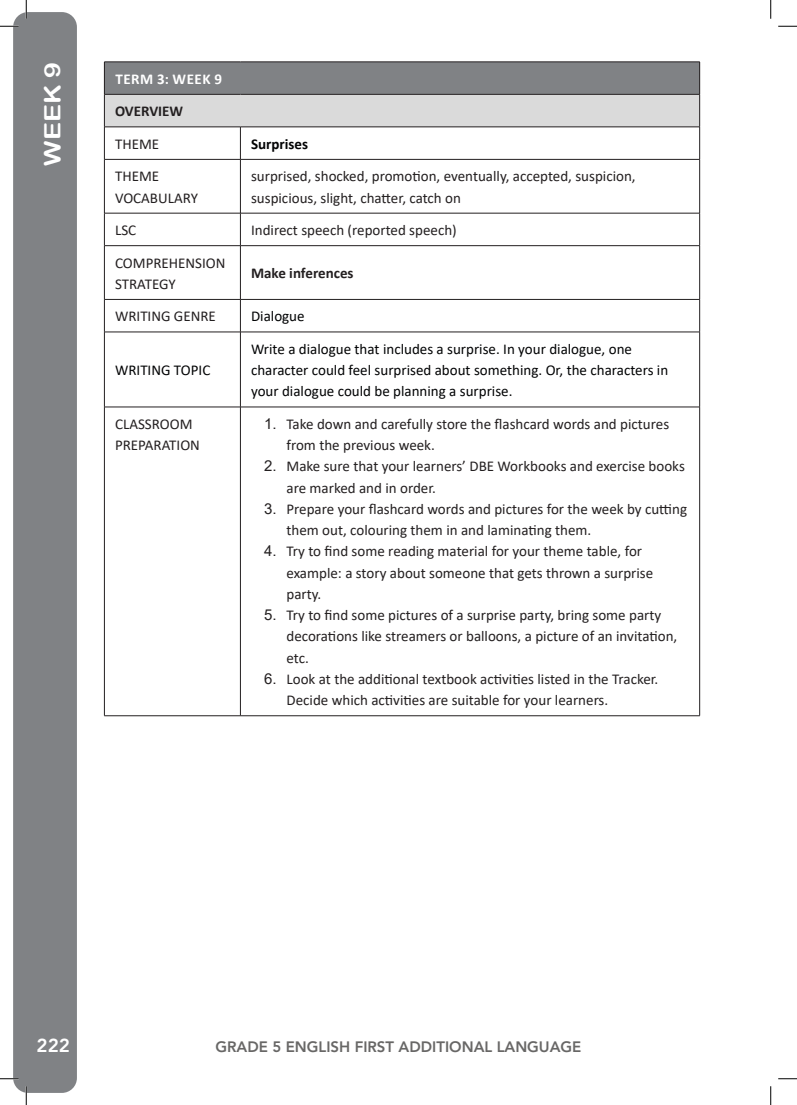
<style>
.page{position:relative;width:797px;height:1105px;background:#fff}
.page>*{position:absolute;margin:0;border:0;box-sizing:border-box;transform-origin:0 0}
.t1{font:22.5px "Arial Rounded MT Bold";color:#fff;scale:1.2 1}
.t2{font:800 18.75px "Avenir LT Std";color:#fff}
.t3{font:15px/21.2px "Calibri";color:#231f20}
.t4{font:15px/21.2px "Calibri";color:#020304}
.t5{font:800 15px "Avenir LT Std";color:#686766}
.t6{font:700 15px "Calibri";color:#231f20}
.t7{font:700 15px "Calibri";letter-spacing:.04em;color:#fff}
.t8{font:700 15px "Calibri";color:#020304}
.s1{font-family:"Arial"}
</style>
<div class="page">
<div style="left:13px;top:12px;width:64px;height:1081px;background:#808285;border-radius:15px"></div>
<div style="left:104px;top:62px;width:595px;height:32px;background:#808285"></div>
<div style="left:104px;top:94px;width:595px;height:33px;background:#dadada"></div>
<hr style="left:104px;top:62px;width:136px;height:1px;background:#231f20">
<hr style="left:104px;top:62px;width:1px;height:32px;background:#231f20">
<hr style="left:240px;top:62px;width:459px;height:1px;background:#231f20">
<hr style="left:699px;top:62px;width:1px;height:32px;background:#231f20">
<hr style="left:104px;top:94px;width:136px;height:1px;background:#231f20">
<hr style="left:104px;top:95px;width:1px;height:32px;background:#231f20">
<hr style="left:240px;top:94px;width:459px;height:1px;background:#231f20">
<hr style="left:699px;top:95px;width:1px;height:32px;background:#231f20">
<hr style="left:104px;top:127px;width:136px;height:1px;background:#231f20">
<hr style="left:104px;top:127px;width:1px;height:32px;background:#231f20">
<hr style="left:240px;top:127px;width:459px;height:1px;background:#231f20">
<hr style="left:240px;top:127px;width:1px;height:32px;background:#231f20">
<hr style="left:699px;top:127px;width:1px;height:32px;background:#231f20">
<hr style="left:104px;top:159px;width:136px;height:1px;background:#231f20">
<hr style="left:104px;top:160px;width:1px;height:53px;background:#231f20">
<hr style="left:240px;top:159px;width:459px;height:1px;background:#231f20">
<hr style="left:240px;top:160px;width:1px;height:53px;background:#231f20">
<hr style="left:699px;top:160px;width:1px;height:53px;background:#231f20">
<hr style="left:104px;top:213px;width:136px;height:1px;background:#231f20">
<hr style="left:104px;top:213px;width:1px;height:32px;background:#231f20">
<hr style="left:240px;top:213px;width:459px;height:1px;background:#231f20">
<hr style="left:240px;top:213px;width:1px;height:32px;background:#231f20">
<hr style="left:699px;top:213px;width:1px;height:32px;background:#231f20">
<hr style="left:104px;top:245px;width:136px;height:1px;background:#231f20">
<hr style="left:104px;top:246px;width:1px;height:53px;background:#231f20">
<hr style="left:240px;top:245px;width:459px;height:1px;background:#231f20">
<hr style="left:240px;top:246px;width:1px;height:53px;background:#231f20">
<hr style="left:699px;top:246px;width:1px;height:53px;background:#231f20">
<hr style="left:104px;top:299px;width:136px;height:1px;background:#231f20">
<hr style="left:104px;top:300px;width:1px;height:32px;background:#231f20">
<hr style="left:240px;top:299px;width:459px;height:1px;background:#231f20">
<hr style="left:240px;top:300px;width:1px;height:32px;background:#231f20">
<hr style="left:699px;top:300px;width:1px;height:32px;background:#231f20">
<hr style="left:104px;top:332px;width:136px;height:1px;background:#231f20">
<hr style="left:104px;top:332px;width:1px;height:75px;background:#231f20">
<hr style="left:240px;top:332px;width:459px;height:1px;background:#231f20">
<hr style="left:240px;top:332px;width:1px;height:75px;background:#231f20">
<hr style="left:699px;top:332px;width:1px;height:75px;background:#231f20">
<hr style="left:104px;top:407px;width:136px;height:1px;background:#231f20">
<hr style="left:104px;top:407px;width:1px;height:309px;background:#231f20">
<hr style="left:240px;top:407px;width:459px;height:1px;background:#231f20">
<hr style="left:240px;top:407px;width:1px;height:309px;background:#231f20">
<hr style="left:699px;top:407px;width:1px;height:309px;background:#231f20">
<hr style="left:104px;top:715px;width:136px;height:1px;background:#231f20">
<hr style="left:240px;top:715px;width:459px;height:1px;background:#231f20">
<svg style="left:0;top:25px;width:19px;height:2px"></svg>
<svg style="left:778px;top:25px;width:19px;height:2px"></svg>
<svg style="left:0;top:1078px;width:19px;height:1px"></svg>
<svg style="left:778px;top:1078px;width:19px;height:1px"></svg>
<svg style="left:25px;top:0;width:2px;height:19px"></svg>
<svg style="left:25px;top:1086px;width:2px;height:19px"></svg>
<svg style="left:770px;top:0;width:1px;height:19px"></svg>
<svg style="left:770px;top:1086px;width:1px;height:19px"></svg>
<p class="t1" style="left:39px;top:166px;width:88px;rotate:-90deg">WEEK 9</p>
<p class="t7" style="left:115px;top:68px;width:108px">TERM 3: WEEK 9</p>
<p class="t6" style="left:115px;top:101px;width:70px">OVERVIEW</p>
<p class="t3" style="left:115px;top:133px;width:46px">THEME</p>
<p class="t8" style="left:251px;top:133px;width:59px">Surprises</p>
<p class="t3" style="left:115px;top:165px;width:84px">THEME<br>VOCABULARY</p>
<p class="t3" style="left:251px;top:165px;width:386px">surprised, shocked, promotion, eventually, accepted, suspicion, suspicious, slight, chatter, catch on</p>
<p class="t3" style="left:115px;top:219px;width:23px">LSC</p>
<p class="t3" style="left:251px;top:219px;width:207px">Indirect speech (reported speech)</p>
<p class="t3" style="left:115px;top:252px;width:112px">COMPREHENSION<br>STRATEGY</p>
<p class="t6" style="left:251px;top:263px;width:104px">Make inferences</p>
<p class="t3" style="left:115px;top:305px;width:102px">WRITING GENRE</p>
<p class="t4" style="left:251px;top:305px;width:55px">Dialogue</p>
<p class="t4" style="left:115px;top:359px;width:97px">WRITING TOPIC</p>
<p class="t4" style="left:251px;top:338px;width:418px">Write a dialogue that includes a surprise. In your dialogue, one character could feel surprised about something. Or, the characters in your dialogue could be planning a surprise.</p>
<p class="t3" style="left:115px;top:413px;width:86px">CLASSROOM<br>PREPARATION</p>
<p class="t3" style="left:286px;top:413px;width:384px;text-indent:-22px"><span class="s1">1.</span> Take down and carefully store the flashcard words and pictures from the previous week.</p>
<p class="t3" style="left:286px;top:455px;width:400px;text-indent:-22px"><span class="s1">2.</span> Make sure that your learners’ DBE Workbooks and exercise books are marked and in order.</p>
<p class="t3" style="left:286px;top:498px;width:402px;text-indent:-22px"><span class="s1">3.</span> Prepare your flashcard words and pictures for the week by cutting them out, colouring them in and laminating them.</p>
<p class="t3" style="left:286px;top:540px;width:368px;text-indent:-22px"><span class="s1">4.</span> Try to find some reading material for your theme table, for example: a story about someone that gets thrown a surprise party.</p>
<p class="t3" style="left:286px;top:604px;width:392px;text-indent:-22px"><span class="s1">5.</span> Try to find some pictures of a surprise party, bring some party decorations like streamers or balloons, a picture of an invitation, etc.</p>
<p class="t3" style="left:286px;top:668px;width:373px;text-indent:-22px"><span class="s1">6.</span> Look at the additional textbook activities listed in the Tracker.<br>Decide which activities are suitable for your learners.</p>
<p class="t2" style="left:37px;top:1034px;width:35px">222</p>
<p class="t5" style="left:215px;top:1038px;width:367px">GRADE 5 ENGLISH FIRST ADDITIONAL LANGUAGE</p>
</div>
